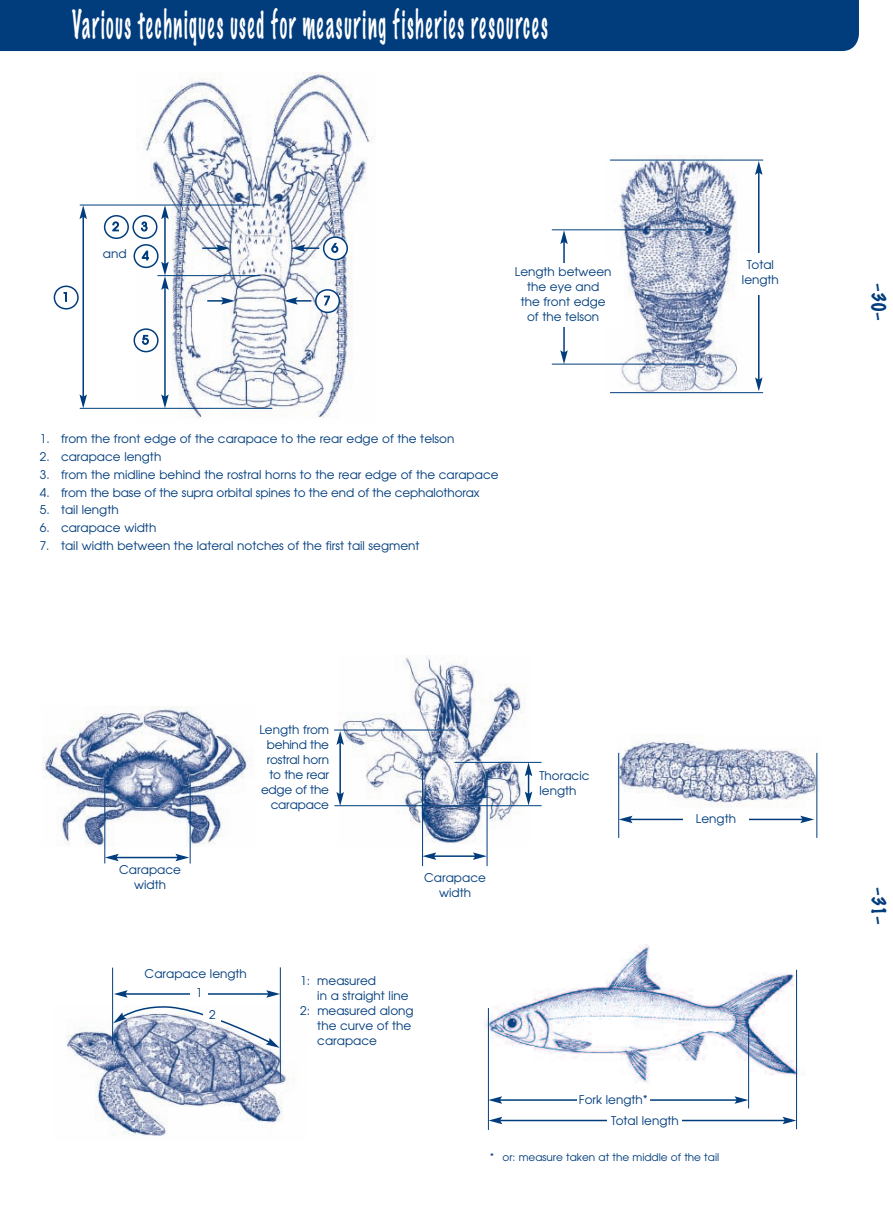
<style>
.page{position:relative;width:893px;height:1208px;background:#fff}
.page>*{position:absolute;margin:0;border:0;box-sizing:border-box;transform-origin:0 0}
.t1{font:100 36px "Marker Felt";letter-spacing:.095em;color:#fff;scale:.5 1}
.t2{font:100 18px "Marker Felt";color:#013d7d}
.t3{font:12px/15px "Avant Garde";color:#013d7d;text-align:center}
.t4{font:10.5px "Avant Garde";color:#013d7d}
</style>
<div class="page">
<img style="left:606px;top:156px;width:149px;height:238px">
<div style="left:0;top:0;width:859px;height:51px;background:#013d7d"></div>
<hr style="left:610px;top:392px;width:153px;height:1px;background:#013d7d">
<hr style="left:610px;top:160px;width:153px;height:1px;background:#013d7d">
<hr style="left:758px;top:172px;width:1px;height:208px;background:#013d7d">
<svg style="left:755px;top:377px;width:7px;height:14px"></svg>
<svg style="left:755px;top:161px;width:7px;height:14px"></svg>
<div style="left:737px;top:253px;width:46px;height:41px;background:#fff"></div>
<hr style="left:552px;top:229px;width:153px;height:1px;background:#013d7d">
<hr style="left:552px;top:364px;width:153px;height:1px;background:#013d7d">
<hr style="left:563px;top:241px;width:2px;height:112px;background:#013d7d">
<svg style="left:560px;top:230px;width:8px;height:14px"></svg>
<svg style="left:560px;top:350px;width:8px;height:14px"></svg>
<div style="left:503px;top:263px;width:120px;height:64px;background:#fff"></div>
<img style="left:136px;top:72px;width:238px;height:346px">
<hr style="left:80px;top:205px;width:180px;height:1px;background:#013d7d">
<hr style="left:80px;top:408px;width:192px;height:1px;background:#013d7d">
<hr style="left:82px;top:216px;width:2px;height:181px;background:#013d7d">
<svg style="left:79px;top:205px;width:8px;height:14px"></svg>
<svg style="left:79px;top:394px;width:8px;height:14px"></svg>
<hr style="left:164px;top:287px;width:2px;height:110px;background:#013d7d">
<svg style="left:161px;top:394px;width:8px;height:14px"></svg>
<svg style="left:54px;top:285px;width:25px;height:24px"></svg>
<svg style="left:134px;top:328px;width:25px;height:24px"></svg>
<svg style="left:104px;top:205px;width:65px;height:85px"></svg>
<svg style="left:207px;top:297px;width:28px;height:8px"></svg>
<svg style="left:284px;top:289px;width:56px;height:24px"></svg>
<svg style="left:202px;top:244px;width:28px;height:8px"></svg>
<svg style="left:292px;top:236px;width:56px;height:24px"></svg>
<hr style="left:157px;top:275px;width:103px;height:1px;background:#013d7d">
<img style="left:617px;top:734px;width:202px;height:76px">
<img style="left:338px;top:657px;width:192px;height:188px">
<img style="left:42px;top:706px;width:208px;height:140px">
<hr style="left:105px;top:778px;width:1px;height:85px;background:#013d7d">
<hr style="left:190px;top:778px;width:1px;height:85px;background:#013d7d">
<hr style="left:618px;top:753px;width:1px;height:85px;background:#013d7d">
<hr style="left:116px;top:856px;width:62px;height:2px;background:#013d7d">
<svg style="left:105px;top:853px;width:14px;height:8px"></svg>
<svg style="left:175px;top:853px;width:14px;height:8px"></svg>
<hr style="left:630px;top:818px;width:173px;height:2px;background:#013d7d">
<svg style="left:619px;top:815px;width:14px;height:8px"></svg>
<svg style="left:800px;top:815px;width:14px;height:8px"></svg>
<hr style="left:817px;top:753px;width:1px;height:85px;background:#013d7d">
<div style="left:683px;top:808px;width:66px;height:22px;background:#fff"></div>
<hr style="left:422px;top:771px;width:1px;height:95px;background:#013d7d">
<hr style="left:487px;top:771px;width:1px;height:95px;background:#013d7d">
<hr style="left:434px;top:855px;width:41px;height:2px;background:#013d7d">
<svg style="left:422px;top:852px;width:14px;height:8px"></svg>
<svg style="left:473px;top:852px;width:14px;height:8px"></svg>
<hr style="left:455px;top:762px;width:87px;height:1px;background:#013d7d">
<hr style="left:334px;top:805px;width:208px;height:1px;background:#013d7d">
<svg style="left:525px;top:762px;width:7px;height:43px"></svg>
<img style="left:66px;top:1005px;width:229px;height:131px">
<hr style="left:112px;top:967px;width:1px;height:77px;background:#013d7d">
<hr style="left:280px;top:967px;width:1px;height:114px;background:#013d7d">
<hr style="left:125px;top:993px;width:144px;height:1px;background:#013d7d">
<svg style="left:114px;top:990px;width:14px;height:7px"></svg>
<svg style="left:266px;top:990px;width:14px;height:7px"></svg>
<div style="left:190px;top:987px;width:18px;height:12px;background:#fff"></div>
<svg style="left:113px;top:1006px;width:167px;height:42px"></svg>
<div style="left:204px;top:1009px;width:17px;height:13px;background:#fff"></div>
<img style="left:484px;top:945px;width:317px;height:139px">
<hr style="left:488px;top:1008px;width:1px;height:122px;background:#013d7d">
<hr style="left:748px;top:1023px;width:1px;height:85px;background:#013d7d">
<hr style="left:796px;top:969px;width:1px;height:160px;background:#013d7d">
<hr style="left:499px;top:1099px;width:238px;height:1px;background:#013d7d">
<svg style="left:488px;top:1096px;width:14px;height:7px"></svg>
<svg style="left:734px;top:1096px;width:14px;height:7px"></svg>
<div style="left:577px;top:1093px;width:73px;height:14px;background:#fff"></div>
<hr style="left:500px;top:1119px;width:285px;height:2px;background:#013d7d">
<svg style="left:488px;top:1116px;width:14px;height:8px"></svg>
<svg style="left:782px;top:1116px;width:14px;height:8px"></svg>
<div style="left:608px;top:1114px;width:74px;height:14px;background:#fff"></div>
<hr style="left:334px;top:730px;width:121px;height:1px;background:#013d7d">
<hr style="left:339px;top:742px;width:2px;height:52px;background:#013d7d">
<svg style="left:336px;top:731px;width:8px;height:14px"></svg>
<svg style="left:336px;top:792px;width:8px;height:14px"></svg>
<h1 class="t1" style="left:72px;top:7px;width:952px">Various techniques used for measuring fisheries resources</h1>
<p class="t3" style="left:62px;top:290px;width:8px">1</p>
<p class="t3" style="left:112px;top:219px;width:8px">2</p>
<p class="t3" style="left:141px;top:219px;width:8px">3</p>
<p class="t3" style="left:103px;top:247px;width:25px">and</p>
<p class="t3" style="left:142px;top:248px;width:8px">4</p>
<p class="t3" style="left:142px;top:332px;width:8px">5</p>
<p class="t3" style="left:332px;top:241px;width:8px">6</p>
<p class="t3" style="left:324px;top:293px;width:8px">7</p>
<p class="t3" style="left:515px;top:265px;width:98px">Length between the eye and<br>the front edge of the telson</p>
<p class="t3" style="left:40px;top:432px;width:416px">1. from the front edge of the carapace to the rear edge of the telson</p>
<p class="t3" style="left:40px;top:449px;width:123px">2. carapace length</p>
<p class="t3" style="left:40px;top:467px;width:460px">3. from the midline behind the rostral horns to the rear edge of the carapace</p>
<p class="t3" style="left:40px;top:485px;width:441px">4. from the base of the supra orbital spines to the end of the cephalothorax</p>
<p class="t3" style="left:40px;top:503px;width:80px">5. tail length</p>
<p class="t3" style="left:40px;top:520px;width:118px">6. carapace width</p>
<p class="t3" style="left:40px;top:538px;width:381px">7. tail width between the lateral notches of the first tail segment</p>
<p class="t3" style="left:119px;top:862px;width:63px">Carapace width</p>
<p class="t3" style="left:259px;top:722px;width:71px;text-align:right">Length from behind the rostral horn to the rear edge of the carapace</p>
<p class="t3" style="left:424px;top:870px;width:63px">Carapace width</p>
<p class="t3" style="left:145px;top:964px;width:104px;line-height:18.9px">Carapace length<br>1</p>
<p class="t3" style="left:209px;top:1007px;width:8px">2</p>
<p class="t3" style="left:300px;top:973px;width:77px">1: measured</p>
<p class="t3" style="left:317px;top:988px;width:93px">in a straight line</p>
<p class="t3" style="left:300px;top:1003px;width:115px">2: measured along</p>
<p class="t3" style="left:317px;top:1018px;width:96px">the curve of the</p>
<p class="t3" style="left:317px;top:1033px;width:61px">carapace</p>
<p class="t3" style="left:539px;top:768px;width:52px;text-align:left">Thoracic length</p>
<p class="t3" style="left:742px;top:258px;width:38px">Total length</p>
<p class="t3" style="left:696px;top:811px;width:42px">Length</p>
<p class="t3" style="left:611px;top:1089px;width:69px;line-height:20.4px;text-align:left;text-indent:-32px">Fork length*<br>Total length</p>
<p class="t4" style="left:490px;top:1151px;width:231px">* or: measure taken at the middle of the tail</p>
<h2 class="t2" style="left:887px;top:283px;width:40px;rotate:90deg">–30–</h2>
<h2 class="t2" style="left:887px;top:886px;width:40px;rotate:90deg">–31–</h2>
</div>
